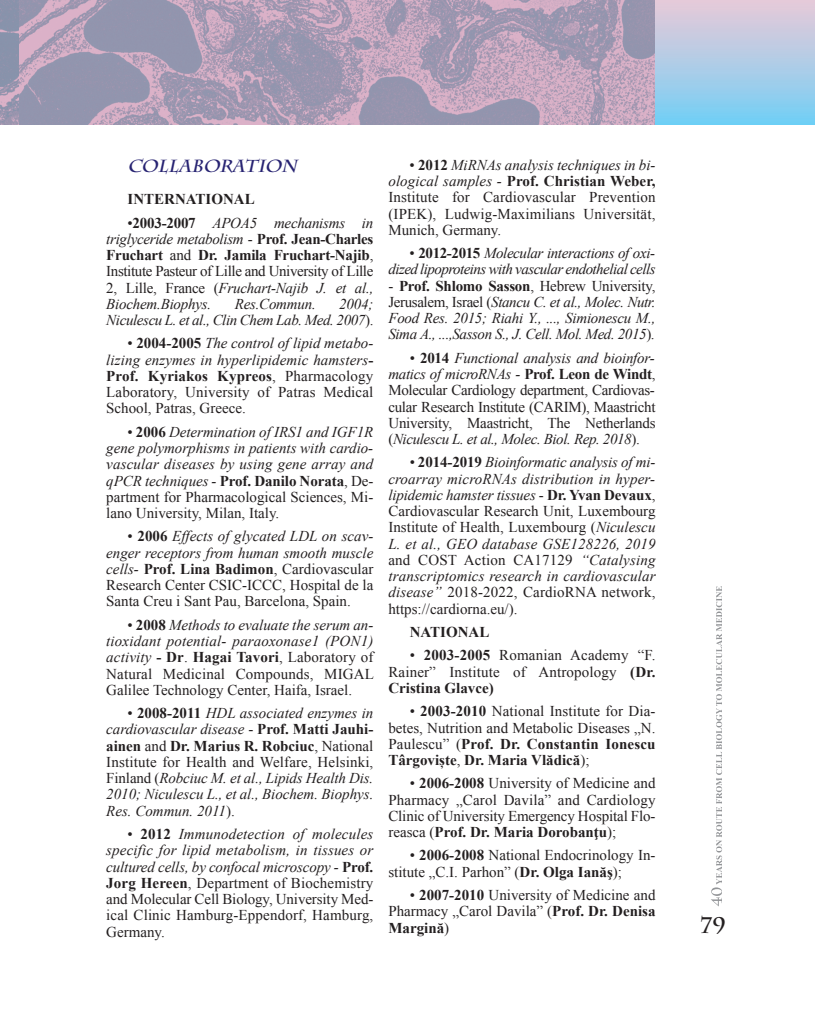
<style>
.page{position:relative;width:815px;height:1028px;background:#fff}
.page>*{position:absolute;margin:0;border:0;box-sizing:border-box;transform-origin:0 0}
.t1{font:700 22.5px "Charlemagne Std";color:#231f20}
.t2{font:italic 700 17.5px "Charlemagne Std";color:#272372}
.t3{font:15px/16.2px "Times New Roman";color:#231f20;text-align:justify}
.t4{font:italic 15px/16.2px "Times New Roman";letter-spacing:-.015em;color:#231f20;text-align:justify}
.t5{font:italic 15px/16.2px "Times New Roman";letter-spacing:-.035em;color:#231f20;text-align:right}
.t6{font:700 15px "Times New Roman";color:#231f20}
.s1{font-style:normal}
.s2{font-weight:700;font-style:normal}
.s3{font-weight:700}
.s4{font-style:italic}
</style>
<div class="page">
<img style="left:0;top:0;width:656px;height:124px">
<svg style="left:711px;top:846px;width:11px;height:60px"></svg>
<div style="left:656px;top:0;width:159px;height:124px;background:linear-gradient(to bottom,#eacad8,#76cff5)"></div>
<p class="t2" style="left:128px;top:155px;width:174px">COLLABORATION</p>
<p class="t6" style="left:128px;top:191px;width:129px">INTERNATIONAL</p>
<p class="t4" style="left:106px;top:214px;width:269px;text-indent:21px"><span class="s1">•</span><span class="s2">2003-2007</span> APOA5 mechanisms in triglyceride metabolism <span class="s1">-</span> <span class="s2">Prof. Jean-Charles fruchart</span> <span class="s1">and</span> <span class="s2">dr. Jamila fruchart-Najib</span><span class="s1">, Institute Pasteur of Lille and University of Lille 2, Lille, France (</span>Fruchart-Najib J. et al., Biochem.Biophys.</p>
<p class="t4" style="left:235px;top:295px;width:83px">Res.Commun.</p>
<p class="t4" style="left:106px;top:295px;width:269px;text-align:right">2004;<br>Niculescu L. et al., Clin Chem Lab. Med. 2007<span class="s1">).</span></p>
<p class="t3" style="left:106px;top:335px;width:269px;text-indent:21px">• <span class="s3">2004-2005</span> <span class="s4">The control of lipid metabo&shy;lizing enzymes in hyperlipidemic hamsters</span><span class="s3">-Prof. Kyriakos Kypreos</span>, Pharmacology Laboratory, University of Patras Medical School, Patras, Greece.</p>
<p class="t4" style="left:106px;top:423px;width:269px;text-indent:21px"><span class="s1">•</span> <span class="s2">2006</span> Determination of iRS1 and iGF1R gene polymorphisms in patients with cardio&shy;vascular diseases by using gene array and qPCR techniques - <span class="s2">Prof. danilo Norata</span><span class="s1">, De&shy;partment for Pharmacological Sciences, Mi&shy;lano University, Milan, Italy.</span></p>
<p class="t3" style="left:106px;top:528px;width:269px;text-indent:21px">• <span class="s3">2006</span> <span class="s4">Effects of glycated LDL on scav&shy;enger receptors from human smooth muscle cells-</span> <span class="s3">Prof. Lina Badimon</span>, Cardiovascular Research Center CSIC-ICCC, Hospital de la Santa Creu i Sant Pau, Barcelona, Spain.</p>
<p class="t3" style="left:106px;top:616px;width:269px;text-indent:21px">• <span class="s3">2008</span> <span class="s4">Methods to evaluate the serum an&shy;tioxidant potential- paraoxonase1 (PON1) activity</span> <span class="s3">- dr</span>. <span class="s3">Hagai Tavori</span>, Laboratory of Natural Medicinal Compounds, MIGAL Galilee Technology Center, Haifa, Israel.</p>
<p class="t4" style="left:106px;top:705px;width:269px;text-indent:21px"><span class="s1">•</span> <span class="s2">2008-2011</span> HDL associated enzymes in cardiovascular disease <span class="s1">-</span> <span class="s2">Prof. matti Jauhi&shy;ainen</span> <span class="s1">and</span> <span class="s2">dr. marius R. Robciuc</span><span class="s1">, National Institute for Health and Welfare, Helsinki, Finland (</span>Robciuc M. et al., Lipids Health Dis.<br>2010; Niculescu L., et al., Biochem. Biophys.<br>Res. Commun. 2011<span class="s1">).</span></p>
<p class="t3" style="left:106px;top:826px;width:269px;text-indent:21px">• <span class="s3">2012</span> <span class="s4">immunodetection of molecules specific for lipid metabolism, in tissues or cultured cells, by confocal microscopy -</span> <span class="s3">Prof.<br>Jorg Hereen</span>, Department of Biochemistry and Molecular Cell Biology, University Med&shy;ical Clinic Hamburg-Eppendorf, Hamburg, Germany.</p>
<p class="t3" style="left:388px;top:156px;width:269px;text-indent:21px">• <span class="s3">2012</span> <span class="s4">MiRNAs analysis techniques in bi&shy;ological samples -</span> <span class="s3">Prof. Christian Weber, </span>Institute for Cardiovascular Prevention (IPEK), Ludwig-Maximilians Universität, Munich, Germany.</p>
<p class="t5" style="left:388px;top:245px;width:269px"><span class="s1">•</span> <span class="s2">2012-2015</span> Molecular interactions of oxi&shy;dized lipoproteins with vascular endothelial cells</p>
<p class="t4" style="left:388px;top:277px;width:269px"><span class="s1">-</span> <span class="s2">Prof. shlomo sasson</span><span class="s1">, Hebrew University, Jerusalem, Israel (</span>Stancu C. et al., Molec. Nutr.<br>Food Res. 2015; Riahi y., ..., Simionescu M., Sima A., ...,Sasson S., J. Cell. Mol. Med. 2015<span class="s1">).</span></p>
<p class="t3" style="left:388px;top:349px;width:269px;text-indent:21px">• <span class="s3">2014</span> <span class="s4">Functional analysis and bioinfor&shy;matics of microRNAs -</span> <span class="s3">Prof. Leon de Windt</span>, Molecular Cardiology department, Cardiovas&shy;cular Research Institute (CARIM), Maastricht University, Maastricht, The Netherlands (<span class="s4">Niculescu L. et al., Molec. Biol. Rep. 2018</span>).</p>
<p class="t4" style="left:388px;top:454px;width:269px;text-indent:21px"><span class="s1">•</span> <span class="s2">2014-2019</span> Bioinformatic analysis of mi&shy;croarray microRNAs distribution in hyper&shy;lipidemic hamster tissues <span class="s1">-</span> <span class="s2">dr. Yvan devaux</span><span class="s1">, Cardiovascular Research Unit, Luxembourg Institute of Health, Luxembourg (</span>Niculescu L. et al., GEO database GSE128226, 2019 <span class="s1">and COST Action CA17129</span> “Catalysing transcriptomics research in cardiovascular disease” <span class="s1">2018-2022, CardioRNA network, https://cardiorna.eu/).</span></p>
<p class="t6" style="left:410px;top:623px;width:81px">NATIONAL</p>
<p class="t3" style="left:388px;top:647px;width:269px;text-indent:21px">• <span class="s3">2003-2005</span> Romanian Academy “F.<br>Rainer” Institute of Antropology <span class="s3">(dr.<br>Cristina Glavce)</span></p>
<p class="t3" style="left:388px;top:703px;width:269px;text-indent:21px">• <span class="s3">2003-2010</span> National Institute for Dia&shy;betes, Nutrition and Metabolic Diseases „N.<br>Paulescu” (<span class="s3">Prof. dr. Constantin Ionescu Târgoviște</span>, <span class="s3">dr. maria Vlădică</span>);</p>
<p class="t3" style="left:388px;top:775px;width:269px;text-indent:21px">• <span class="s3">2006-2008</span> University of Medicine and Pharmacy „Carol Davila” and Cardiology Clinic of University Emergency Hospital Flo&shy;reasca (<span class="s3">Prof. dr. maria dorobanţu</span>);</p>
<p class="t3" style="left:388px;top:847px;width:269px;text-indent:21px">• <span class="s3">2006-2008</span> National Endocrinology In&shy;stitute „C.I. Parhon” (<span class="s3">dr. Olga Ianăş</span>);</p>
<p class="t3" style="left:388px;top:887px;width:269px;text-indent:21px">• <span class="s3">2007-2010</span> University of Medicine and Pharmacy „Carol Davila” (<span class="s3">Prof. dr. denisa margină</span>)</p>
<h1 class="t1" style="left:700px;top:911px;width:28px">79</h1>
</div>
